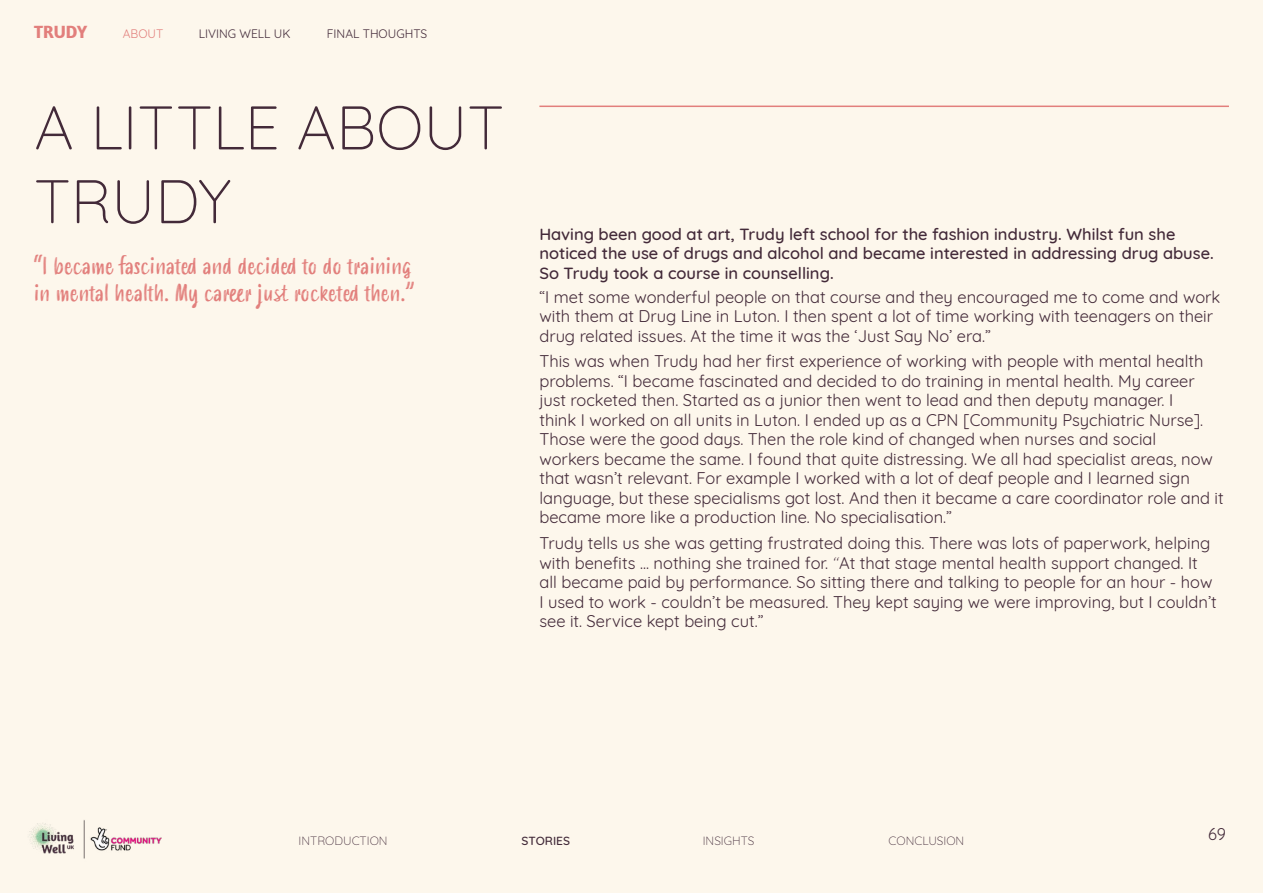
<style>
.page{position:relative;width:1263px;height:893px;background:#fdf7ec}
.page>*{position:absolute;margin:0;border:0;box-sizing:border-box;transform-origin:0 0}
.t1{font:300 61.5px/73.8px "Quicksand";color:#432a39}
.t2{font:22.5px/27px "Smoothy";color:#e27f7c}
.t3{font:700 18px "Amaranth";letter-spacing:-.005em;color:#e27f7c}
.t4{font:16.5px/19.5px "Quicksand";color:#432a39}
.t5{font:500 16.5px/19.5px "Quicksand";color:#432a39}
.t6{font:300 12px "Quicksand";color:#432b3a}
.t7{font:12px "Quicksand";color:#432a39}
.t8{font:12px "Quicksand";color:#432b3a}
.t9{font:500 12px "Quicksand";color:#432b3a}
.t10{font:12px "Quicksand";color:#e27f7c}
.s1{font-style:italic}
</style>
<div class="page">
<img style="left:28px;top:820px;width:134px;height:39px">
<hr style="left:539px;top:106px;width:690px;height:1px;background:#e27f7c">
<p class="t3" style="left:34px;top:20px;width:55px">TRUDY</p>
<p class="t10" style="left:123px;top:24px;width:42px">ABOUT</p>
<p class="t8" style="left:199px;top:24px;width:93px">LIVING WELL UK</p>
<p class="t7" style="left:327px;top:24px;width:102px">FINAL THOUGHTS</p>
<h1 class="t1" style="left:34px;top:84px;width:471px">A LITTLE ABOUT<br>TRUDY</h1>
<h2 class="t2" style="left:34px;top:253px;width:382px">“I became fascinated and decided to do training in mental health. My career just rocketed then.”</h2>
<p class="t5" style="left:539px;top:223px;width:676px">Having been good at art, Trudy left school for the fashion industry. Whilst fun she noticed the use of drugs and alcohol and became interested in addressing drug abuse.<br>So Trudy took a course in counselling.</p>
<p class="t4" style="left:539px;top:285px;width:682px">“I met some wonderful people on that course and they encouraged me to come and work with them at Drug Line in Luton. I then spent a lot of time working with teenagers on their drug related issues. At the time it was the ‘Just Say No’ era.”</p>
<p class="t4" style="left:539px;top:350px;width:686px">This was when Trudy had her first experience of working with people with mental health problems. “I became fascinated and decided to do training in mental health. My career just rocketed then. Started as a junior then went to lead and then deputy manager. I<br>think I worked on all units in Luton. I ended up as a CPN [Community Psychiatric Nurse].<br>Those were the good days. Then the role kind of changed when nurses and social<br>workers became the same. I found that quite distressing. We all had specialist areas, now that wasn’t relevant. For example I worked with a lot of deaf people and I learned sign language, but these specialisms got lost. And then it became a care coordinator role and it became more like a production line. No specialisation.”</p>
<p class="t4" style="left:539px;top:532px;width:679px">Trudy tells us she was getting frustrated doing this. There was lots of paperwork, helping with benefits ... nothing she trained for. <span class="s1">“</span>At that stage mental health support changed. It all became paid by performance. So sitting there and talking to people for an hour - how I used to work - couldn’t be measured. They kept saying we were improving, but I couldn’t see it. Service kept being cut.”</p>
<p class="t6" style="left:299px;top:831px;width:90px">INTRODUCTION</p>
<p class="t9" style="left:522px;top:831px;width:50px">STORIES</p>
<p class="t6" style="left:703px;top:831px;width:53px">INSIGHTS</p>
<p class="t6" style="left:889px;top:831px;width:77px">CONCLUSION</p>
<p class="t4" style="left:1208px;top:823px;width:19px">69</p>
</div>
